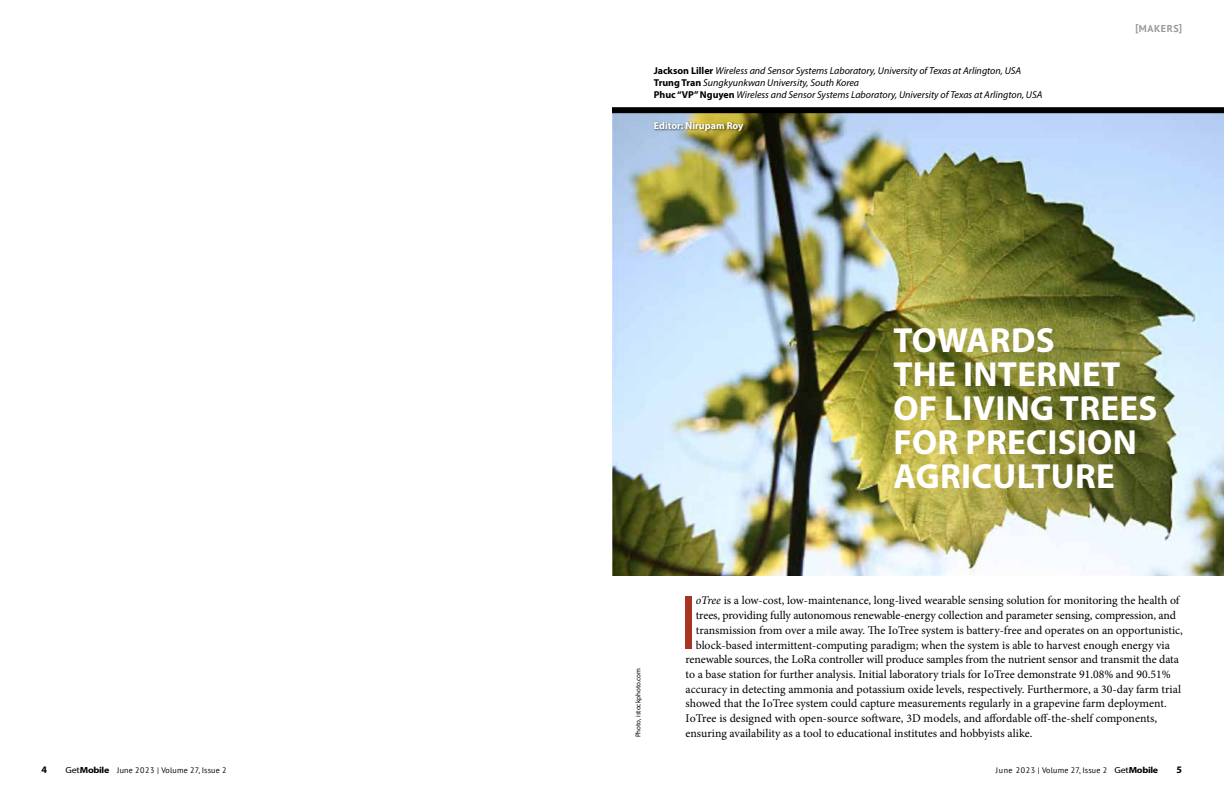
<style>
.page{position:relative;width:1224px;height:792px;background:#fff}
.page>*{position:absolute;margin:0;border:0;box-sizing:border-box;transform-origin:0 0}
.t1{font:77.2px "Myriad Pro";color:#a63523}
.t2{font:700 35px/34px "Myriad Pro";letter-spacing:.01em;color:#fff}
.t3{font:11.8px "Minion Pro";letter-spacing:-.005em;color:#000}
.t4{font:italic 10px/12px "Myriad Pro";color:#000}
.t5{font:700 10px "Myriad Pro";color:#fff}
.t6{font:700 10px "PT Sans";letter-spacing:.06em;color:#9a9a9b}
.t7{font:700 10px "Myriad Pro";color:#000}
.t8{font:8px "PT Sans";letter-spacing:.02em;color:#000}
.t9{font:7px "Myriad Pro";color:#000}
.s1{font-weight:700;font-style:normal}
.s2{font-style:italic}
.s3{font-family:"Myriad Pro";font-size:8.9px}
.s4{font-family:"Myriad Pro";font-weight:700;font-size:8.9px}
</style>
<div class="page">
<img style="left:612px;top:113px;width:612px;height:463px">
<div style="left:612px;top:107px;width:612px;height:6px;background:#000"></div>
<div style="left:654px;top:121px;width:92px;height:13px;background:#000;opacity:.65"></div>
<p class="t4" style="left:654px;top:64px;width:390px"><span class="s1">Jackson Liller</span> Wireless and Sensor Systems Laboratory, University of Texas at Arlington, USA<br><span class="s1">Trung Tran</span> Sungkyunkwan University, South Korea<br><span class="s1">Phuc “VP” Nguyen</span> Wireless and Sensor Systems Laboratory, University of Texas at Arlington, USA</p>
<p class="t5" style="left:654px;top:119px;width:91px">Editor: Nirupam Roy</p>
<p class="t6" style="left:1135px;top:22px;width:48px">[MAKERS]</p>
<p class="t9" style="left:634px;top:737px;width:71px;rotate:-90deg">Photo, istockphoto.com</p>
<h2 class="t2" style="left:893px;top:322px;width:266px">TOWARDS<br>THE INTERNET<br>OF LIVING TREES<br>FOR PRECISION<br>AGRICULTURE</h2>
<h1 class="t1" style="left:680px;top:575px;width:20px">I</h1>
<p class="t3" style="left:696px;top:593px;width:485px"><span class="s2">oTree</span> is a low-cost, low-maintenance, long-lived wearable sensing solution for monitoring the health of</p>
<p class="t3" style="left:696px;top:608px;width:482px">trees, providing fully autonomous renewable-energy collection and parameter sensing, compression, and</p>
<p class="t3" style="left:696px;top:622px;width:489px">transmission from over a mile away. The IoTree system is battery-free and operates on an opportunistic,</p>
<p class="t3" style="left:696px;top:637px;width:476px">block-based intermittent-computing paradigm; when the system is able to harvest enough energy via</p>
<p class="t3" style="left:686px;top:652px;width:495px">renewable sources, the LoRa controller will produce samples from the nutrient sensor and transmit the data</p>
<p class="t3" style="left:685px;top:666px;width:487px">to a base station for further analysis. Initial laboratory trials for IoTree demonstrate 91.08% and 90.51%</p>
<p class="t3" style="left:685px;top:681px;width:497px">accuracy in detecting ammonia and potassium oxide levels, respectively. Furthermore, a 30-day farm trial</p>
<p class="t3" style="left:685px;top:696px;width:483px">showed that the IoTree system could capture measurements regularly in a grapevine farm deployment.</p>
<p class="t3" style="left:685px;top:710px;width:473px">IoTree is designed with open-source software, 3D models, and affordable off-the-shelf components,</p>
<p class="t3" style="left:685px;top:725px;width:348px">ensuring availability as a tool to educational institutes and hobbyists alike.</p>
<p class="t7" style="left:42px;top:763px;width:7px">4</p>
<p class="t8" style="left:66px;top:765px;width:163px"><span class="s3">Get</span><span class="s4">Mobile</span> June 2023 | Volume 27, Issue 2</p>
<p class="t8" style="left:996px;top:765px;width:164px">June 2023 | Volume 27, Issue 2 <span class="s3">Get</span><span class="s4">Mobile</span></p>
<p class="t7" style="left:1177px;top:763px;width:7px">5</p>
</div>
